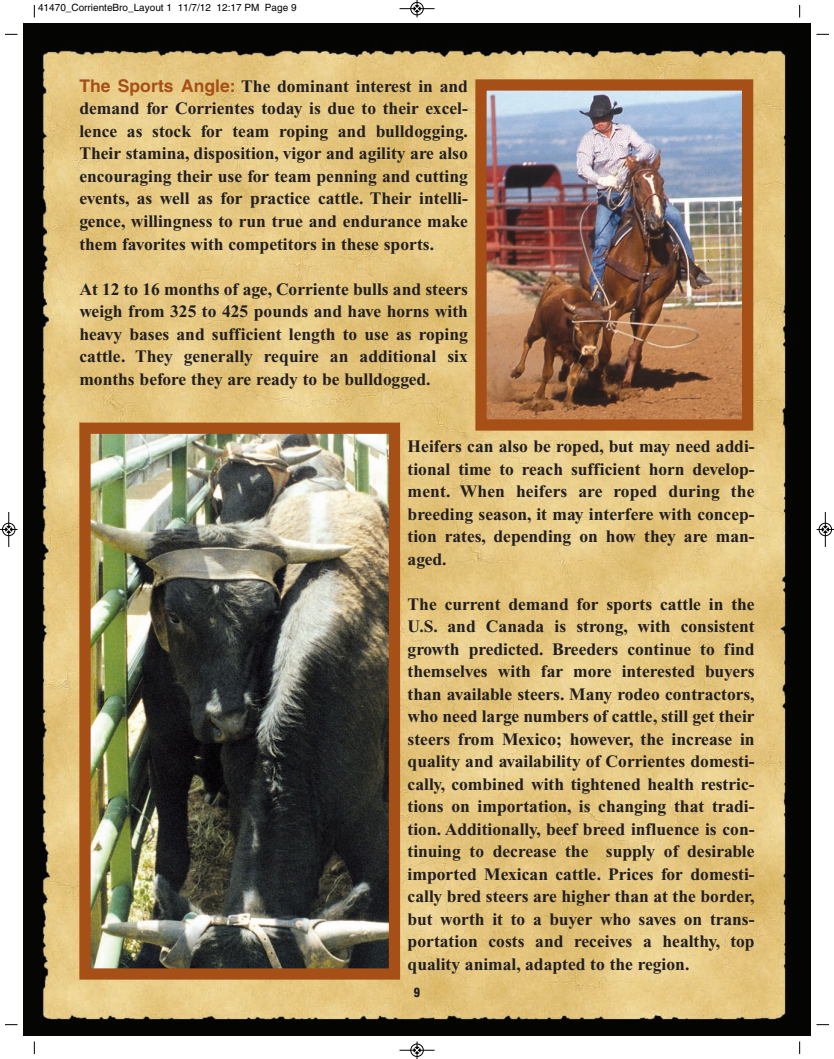
<style>
.page{position:relative;width:834px;height:1059px;background:#fff}
.page>*{position:absolute;margin:0;border:0;box-sizing:border-box;transform-origin:0 0}
.t1{font:700 17.5px/22.5px "Times New Roman";color:#231f20;text-align:justify}
.t2{font:900 condensed 12.5px "Helvetica";color:#231f20}
.t3{font:10px "Helvetica";color:#000}
.s1{font-family:"Helvetica";color:#a64f17}
</style>
<div class="page">
<img style="left:40px;top:23px;width:771px;height:1013px">
<div style="left:23px;top:23px;width:17px;height:1013px;background:#050504"></div>
<img style="left:487px;top:91px;width:254px;height:327px">
<div style="left:475px;top:79px;width:278px;height:351px;border:11px solid #a64f17"></div>
<img style="left:91px;top:434px;width:297px;height:533px">
<div style="left:79px;top:422px;width:321px;height:557px;border:11px solid #a64f17"></div>
<svg style="left:34px;top:5px;width:1px;height:13px"></svg>
<svg style="left:5px;top:34px;width:13px;height:1px"></svg>
<svg style="left:799px;top:5px;width:1px;height:13px"></svg>
<svg style="left:816px;top:34px;width:13px;height:1px"></svg>
<svg style="left:34px;top:1041px;width:1px;height:13px"></svg>
<svg style="left:5px;top:1024px;width:13px;height:1px"></svg>
<svg style="left:799px;top:1041px;width:1px;height:13px"></svg>
<svg style="left:816px;top:1024px;width:13px;height:1px"></svg>
<div style="left:410px;top:2px;width:14px;height:13px;border:1px solid #fff;border-radius:50%"></div>
<hr style="left:399px;top:8px;width:35px;height:1px;background:#000">
<div style="left:410px;top:2px;width:13px;height:13px;border:1px solid #000;border-radius:50%"></div>
<svg style="left:414px;top:0;width:6px;height:17px"></svg>
<div style="left:410px;top:1043px;width:14px;height:14px;border:1px solid #fff;border-radius:50%"></div>
<hr style="left:399px;top:1050px;width:35px;height:1px;background:#000">
<div style="left:410px;top:1044px;width:13px;height:12px;border:1px solid #000;border-radius:50%"></div>
<svg style="left:414px;top:1041px;width:6px;height:18px"></svg>
<hr style="left:9px;top:512px;width:1px;height:35px;background:#000">
<div style="left:2px;top:523px;width:13px;height:13px;border:1px solid #000;border-radius:50%"></div>
<svg style="left:0;top:526px;width:18px;height:6px"></svg>
<div style="left:818px;top:523px;width:14px;height:13px;border:1px solid #fff;border-radius:50%"></div>
<hr style="left:825px;top:512px;width:1px;height:35px;background:#000">
<div style="left:819px;top:523px;width:12px;height:13px;border:1px solid #000;border-radius:50%"></div>
<svg style="left:816px;top:526px;width:18px;height:6px"></svg>
<p class="t3" style="left:38px;top:4px;width:260px">41470_CorrienteBro_Layout 1 11/7/12 12:17 PM Page 9</p>
<p class="t1" style="left:79px;top:77px;width:390px"><span class="s1">The Sports Angle:</span> The dominant interest in and demand for Corrientes today is due to their excel&shy;lence as stock for team roping and bulldogging.<br>Their stamina, disposition, vigor and agility are also encouraging their use for team penning and cutting events, as well as for practice cattle. Their intelli&shy;gence, willingness to run true and endurance make them favorites with competitors in these sports.</p>
<p class="t1" style="left:79px;top:279px;width:390px">At 12 to 16 months of age, Corriente bulls and steers weigh from 325 to 425 pounds and have horns with heavy bases and sufficient length to use as roping cattle. They generally require an additional six months before they are ready to be bulldogged.</p>
<p class="t1" style="left:407px;top:437px;width:348px">Heifers can also be roped, but may need addi&shy;tional time to reach sufficient horn develop&shy;ment. When heifers are roped during the breeding season, it may interfere with concep&shy;tion rates, depending on how they are man&shy;aged.</p>
<p class="t1" style="left:407px;top:594px;width:348px">The current demand for sports cattle in the U.S. and Canada is strong, with consistent growth predicted. Breeders continue to find themselves with far more interested buyers than available steers. Many rodeo contractors, who need large numbers of cattle, still get their steers from Mexico; however, the increase in quality and availability of Corrientes domesti&shy;cally, combined with tightened health restric&shy;tions on importation, is changing that tradi&shy;tion. Additionally, beef breed influence is con&shy;tinuing to decrease the supply of desirable imported Mexican cattle. Prices for domesti&shy;cally bred steers are higher than at the border, but worth it to a buyer who saves on trans&shy;portation costs and receives a healthy, top quality animal, adapted to the region.</p>
<p class="t2" style="left:414px;top:985px;width:8px">9</p>
</div>
